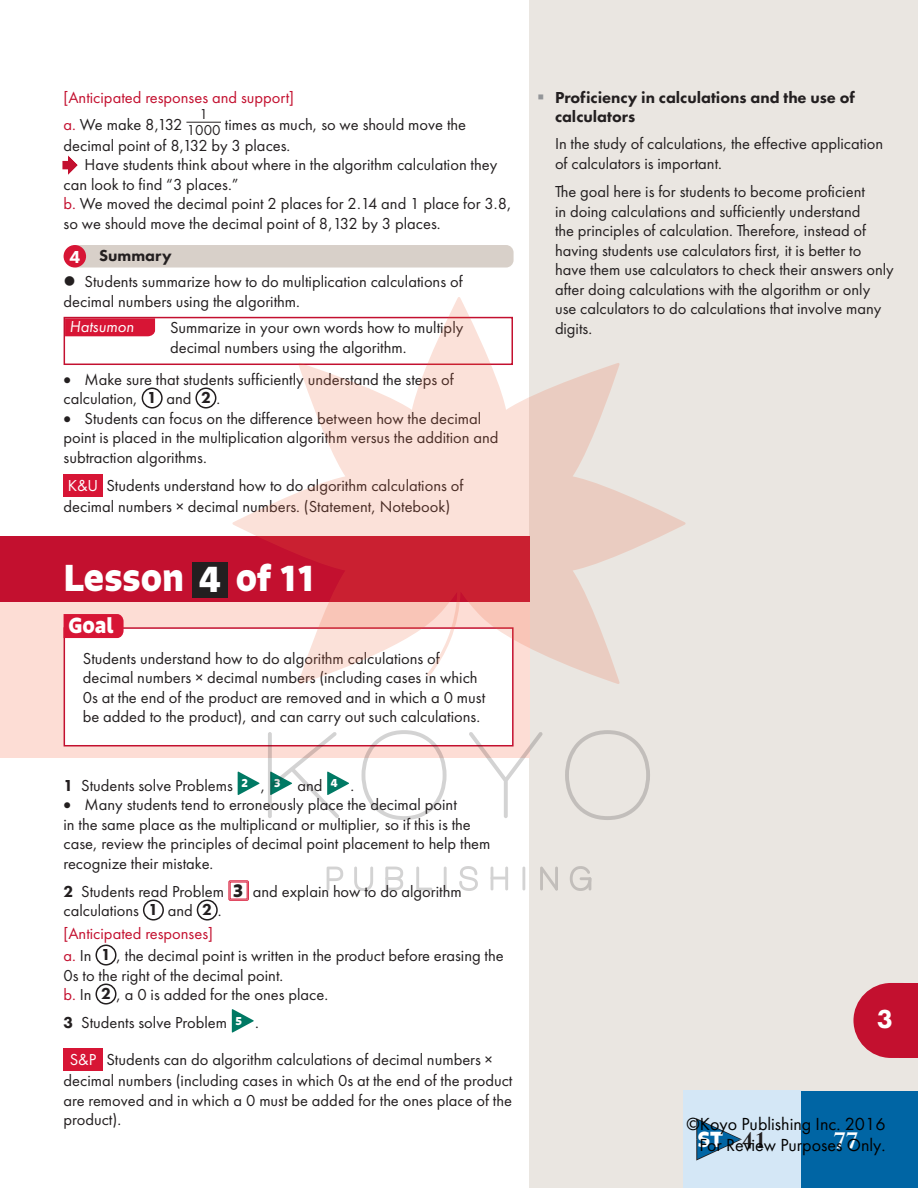
<style>
.page{position:relative;width:918px;height:1188px;background:#fff}
.page>*{position:absolute;margin:0;border:0;box-sizing:border-box;transform-origin:0 0}
.t1{font:700 36px "Signo";color:#fff}
.t2{font:700 27px "Perpetua";color:#fff}
.t3{font:700 27px "Perpetua";color:#231f20}
.t4{font:800 27px "Futura PT";color:#fff}
.t5{font:700 21px "Signo";color:#fff}
.t6{font:18px/21.6px "Futura PT";color:#000;text-align:right}
.t7{font:16.5px/19.5px "Futura PT";color:#231f20}
.t8{font:800 16.5px/19.5px "Futura PT";color:#231f20}
.t9{font:italic 16.5px "Futura PT";color:#fff}
.t10{font:14.85px "Futura PT";color:#231f20}
.s1{color:#c3102f}
.s2{font-weight:800;font-size:18px;color:#fff}
.s3{font-weight:800}
.s4{color:#fff}
.s5{font-family:"Signo";font-weight:700;font-size:18px}
.s6{font-family:"Perpetua";font-size:27px;color:#231f20}
</style>
<div class="page">
<div style="left:529px;top:0;width:389px;height:1188px;background:#eae6e1"></div>
<div style="left:801px;top:1091px;width:117px;height:97px;background:#0065a4"></div>
<div style="left:0;top:536px;width:529px;height:66px;background:#c3102f"></div>
<div style="left:0;top:602px;width:529px;height:156px;background:#fdddd5"></div>
<div style="left:64px;top:627px;width:450px;height:119px;background:#fff;border:2px solid #c3102f"></div>
<svg style="left:64px;top:614px;width:60px;height:24px"></svg>
<div style="left:192px;top:562px;width:36px;height:36px;background:#231f20"></div>
<div style="left:683px;top:1091px;width:118px;height:97px;background:#d4e7f6"></div>
<svg style="left:696px;top:1118px;width:46px;height:43px"></svg>
<svg style="left:238px;top:771px;width:22px;height:24px"></svg>
<div style="left:229px;top:880px;width:20px;height:21px;border:1px solid #d71535"></div>
<div style="left:230px;top:882px;width:18px;height:17px;border:1px solid #d71535"></div>
<div style="left:143px;top:900px;width:21px;height:21px;border:2px solid #231f20;border-radius:50%"></div>
<div style="left:197px;top:900px;width:21px;height:21px;border:2px solid #231f20;border-radius:50%"></div>
<div style="left:96px;top:945px;width:21px;height:21px;border:2px solid #231f20;border-radius:50%"></div>
<div style="left:96px;top:984px;width:21px;height:21px;border:2px solid #231f20;border-radius:50%"></div>
<svg style="left:232px;top:1009px;width:22px;height:24px"></svg>
<div style="left:64px;top:1049px;width:39px;height:22px;background:#d71535"></div>
<hr style="left:186px;top:122px;width:35px;height:1px;background:#231f20">
<div style="left:78px;top:245px;width:436px;height:23px;background:#d8d0c9"></div>
<div style="left:64px;top:245px;width:22px;height:23px;background:#d71535;border-radius:50%"></div>
<svg style="left:67px;top:320px;width:88px;height:16px"></svg>
<div style="left:64px;top:317px;width:449px;height:48px;border:2px solid #c3102f"></div>
<div style="left:142px;top:388px;width:21px;height:21px;border:2px solid #231f20;border-radius:50%"></div>
<div style="left:195px;top:388px;width:21px;height:21px;border:2px solid #231f20;border-radius:50%"></div>
<div style="left:64px;top:475px;width:39px;height:22px;background:#d71535"></div>
<div style="left:900px;top:983px;width:18px;height:75px;background:#c3102f"></div>
<svg style="left:853px;top:983px;width:47px;height:75px"></svg>
<svg style="left:565px;top:730px;width:85px;height:90px"></svg>
<svg style="left:268px;top:732px;width:81px;height:86px"></svg>
<svg style="left:362px;top:730px;width:85px;height:90px"></svg>
<svg style="left:469px;top:732px;width:74px;height:86px"></svg>
<svg style="left:327px;top:867px;width:16px;height:23px"></svg>
<svg style="left:354px;top:867px;width:19px;height:24px"></svg>
<svg style="left:385px;top:867px;width:18px;height:23px"></svg>
<svg style="left:416px;top:867px;width:16px;height:23px"></svg>
<hr style="left:444px;top:867px;width:3px;height:23px;background:#231f20">
<hr style="left:522px;top:867px;width:3px;height:23px;background:#231f20">
<svg style="left:459px;top:866px;width:19px;height:25px"></svg>
<hr style="left:491px;top:867px;width:2px;height:23px;background:#231f20">
<hr style="left:505px;top:867px;width:3px;height:23px;background:#231f20">
<svg style="left:491px;top:877px;width:17px;height:2px"></svg>
<svg style="left:540px;top:866px;width:17px;height:24px"></svg>
<hr style="left:555px;top:867px;width:3px;height:23px;background:#231f20">
<svg style="left:570px;top:866px;width:21px;height:25px"></svg>
<svg style="left:232px;top:297px;width:454px;height:387px"></svg>
<svg style="left:62px;top:155px;width:16px;height:20px"></svg>
<p class="t7" style="left:64px;top:83px;width:404px;line-height:27px"><span class="s1">[Anticipated responses and support]<br>a.</span> We make 8,132 <sub>1000</sub> times as much, so we should move the</p>
<p class="t10" style="left:199px;top:106px;width:10px">1</p>
<p class="t7" style="left:64px;top:135px;width:228px">decimal point of 8,132 by 3 places.</p>
<p class="t7" style="left:85px;top:155px;width:414px">Have students think about where in the algorithm calculation they</p>
<p class="t7" style="left:64px;top:174px;width:176px">can look to find “3 places.”</p>
<p class="t7" style="left:64px;top:194px;width:450px"><span class="s1">b.</span> We moved the decimal point 2 places for 2.14 and 1 place for 3.8,</p>
<p class="t7" style="left:64px;top:213px;width:379px">so we should move the decimal point of 8,132 by 3 places.</p>
<p class="t7" style="left:85px;top:242px;width:380px;line-height:26.2px;text-indent:-15px"><span class="s2">4</span> <span class="s3">Summary<br></span>Students summarize how to do multiplication calculations of</p>
<p class="t7" style="left:64px;top:291px;width:238px">decimal numbers using the algorithm.</p>
<p class="t9" style="left:69px;top:317px;width:66px">Hatsumon</p>
<p class="t7" style="left:170px;top:318px;width:295px">Summarize in your own words how to multiply decimal numbers using the algorithm.</p>
<p class="t7" style="left:64px;top:369px;width:392px">• Make sure that students sufficiently understand the steps of calculation, <span class="s3">1</span> and <span class="s3">2</span> .</p>
<p class="t7" style="left:64px;top:408px;width:436px">• Students can focus on the difference between how the decimal point is placed in the multiplication algorithm versus the addition and subtraction algorithms.</p>
<p class="t7" style="left:64px;top:475px;width:401px;line-height:21px"><span class="s4">K&amp;U</span> Students understand how to do algorithm calculations of decimal numbers × decimal numbers. (Statement, Notebook)</p>
<h1 class="t1" style="left:64px;top:555px;width:253px">Lesson 4 of 11</h1>
<p class="t5" style="left:68px;top:612px;width:47px">Goal</p>
<p class="t7" style="left:83px;top:649px;width:404px">Students understand how to do algorithm calculations of decimal numbers × decimal numbers (including cases in which 0s at the end of the product are removed and in which a 0 must be added to the product), and can carry out such calculations.</p>
<p class="t7" style="left:64px;top:775px;width:292px"><span class="s3">1</span> Students solve Problems <sup>2</sup> , <sup>3</sup> and <sup>4</sup> .</p>
<p class="t7" style="left:64px;top:795px;width:428px">• Many students tend to erroneously place the decimal point<br>in the same place as the multiplicand or multiplier, so if this is the case, review the principles of decimal point placement to help them recognize their mistake.</p>
<p class="t7" style="left:64px;top:881px;width:400px"><span class="s3">2</span> Students read Problem <span class="s5">3</span> and explain how to do algorithm calculations <span class="s3">1</span> and <span class="s3">2</span> .</p>
<p class="t7" style="left:64px;top:922px;width:442px;line-height:22.5px"><span class="s1">[Anticipated responses]<br>a.</span> In <span class="s3">1</span> , the decimal point is written in the product before erasing the</p>
<p class="t7" style="left:64px;top:965px;width:266px">0s to the right of the decimal point.<br><span class="s1">b.</span> In <span class="s3">2</span> , a 0 is added for the ones place.</p>
<p class="t7" style="left:64px;top:1013px;width:197px"><span class="s3">3</span> Students solve Problem <sup>5</sup> .</p>
<p class="t7" style="left:64px;top:1049px;width:450px;line-height:21px;text-indent:6px"><span class="s4">S&amp;P</span> Students can do algorithm calculations of decimal numbers × decimal numbers (including cases in which 0s at the end of the product</p>
<p class="t7" style="left:64px;top:1090px;width:450px">are removed and in which a 0 must be added for the ones place of the product).</p>
<p class="t8" style="left:555px;top:87px;width:301px">Proficiency in calculations and the use of calculators</p>
<p class="t7" style="left:555px;top:134px;width:330px">In the study of calculations, the effective application of calculators is important.</p>
<p class="t7" style="left:555px;top:182px;width:340px">The goal here is for students to become proficient<br>in doing calculations and sufficiently understand<br>the principles of calculation. Therefore, instead of having students use calculators first, it is better to have them use calculators to check their answers only after doing calculations with the algorithm or only use calculators to do calculations that involve many digits.</p>
<h2 class="t4" style="left:877px;top:1002px;width:18px">3</h2>
<p class="t6" style="left:687px;top:1113px;width:201px">©Koyo Publishing Inc. 2016<br>For Review Purposes Only.</p>
<h2 class="t3" style="left:742px;top:1123px;width:20px">#</h2>
<h2 class="t2" style="left:833px;top:1123px;width:26px">77</h2>
<p class="t5" style="left:698px;top:1126px;width:70px">ST <span class="s6">41</span></p>
</div>
